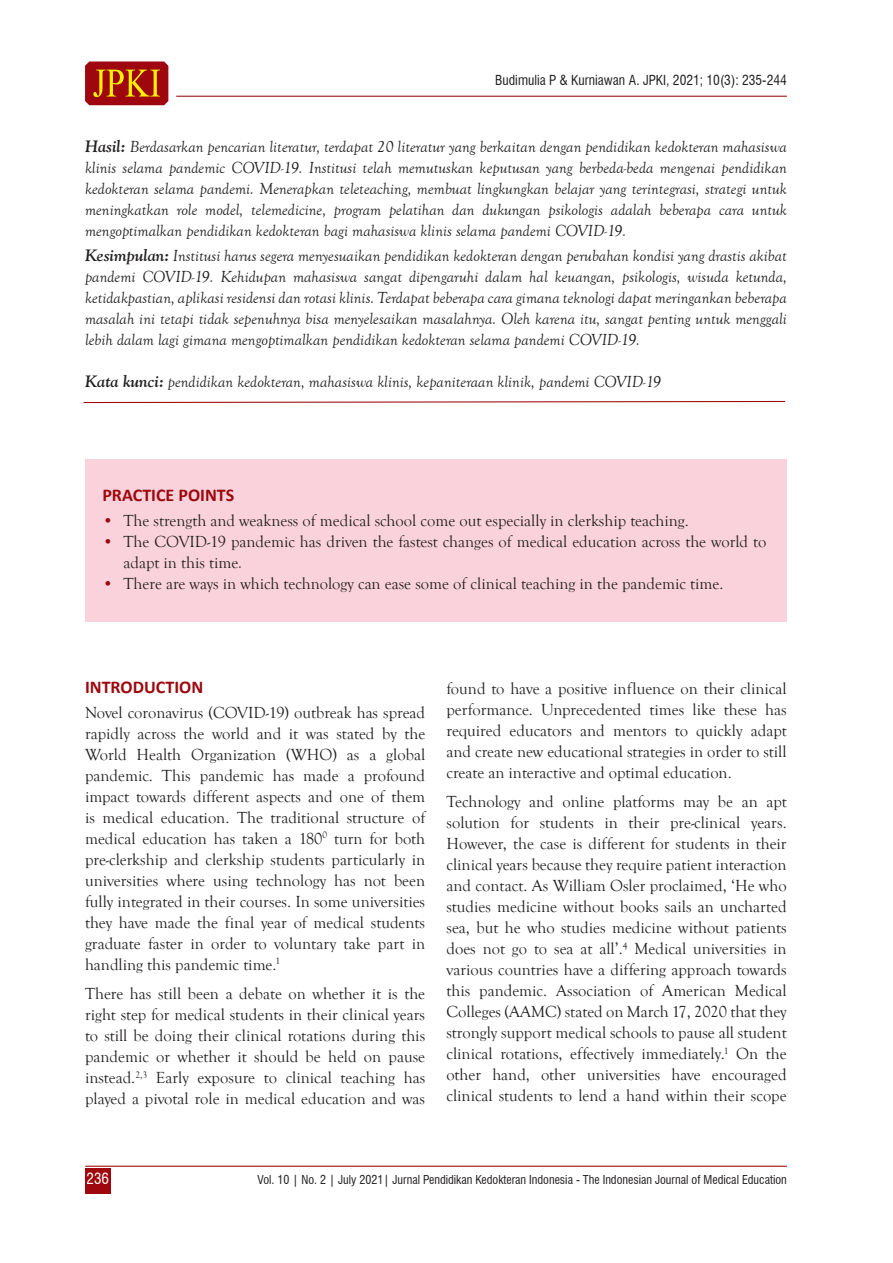
<style>
.page{position:relative;width:893px;height:1263px;background:#fff}
.page>*{position:absolute;margin:0;border:0;box-sizing:border-box;transform-origin:0 0}
.Sub_1{font:700 18px "Calibri";color:#9d070d}
.TEXT{font:16.5px/21px "Goudy Old Style T";color:#231f20;text-align:justify}
.Abstrak-2{font:italic 16.5px/21px "Goudy Old Style T";color:#231f20;text-align:justify}
.Indent-1{font:16.5px/21px "Goudy Old Style T";color:#231f20}
.t1{font:condensed 15px "Swiss 721 BT";color:#fff}
.t2{font:condensed 13.5px "Swiss 721 BT";color:#231f20}
.t3{font:condensed 12px "Swiss 721 BT";color:#231f20}
.s1{font-family:"Goudy Old Style BT";font-weight:700}
.s2{color:#9d070d}
.s3{font-style:italic}
</style>
<div class="page">
<div style="left:85px;top:1168px;width:26px;height:25px;background:#9d070d"></div>
<hr style="left:85px;top:1166px;width:702px;height:1px;background:#9d070d">
<hr style="left:176px;top:96px;width:611px;height:1px;background:#9d070d">
<svg style="left:85px;top:62px;width:83px;height:43px;background:#ad2e0c"></svg>
<div style="left:85px;top:459px;width:702px;height:163px;background:#fad2dc"></div>
<svg style="left:83px;top:400px;width:703px;height:4px"></svg>
<p class="t2" style="left:495px;top:72px;width:293px">Budimulia P &amp; Kurniawan A. JPKI, 2021; 10(3): 235-244</p>
<p class="Abstrak-2" style="left:85px;top:137px;width:703px"><span class="s1">Hasil:</span> Berdasarkan pencarian literatur, terdapat 20 literatur yang berkaitan dengan pendidikan kedokteran mahasiswa klinis selama pandemic COVID-19. Institusi telah memutuskan keputusan yang berbeda-beda mengenai pendidikan kedokteran selama pandemi. Menerapkan teleteaching, membuat lingkungkan belajar yang terintegrasi, strategi untuk meningkatkan role model, telemedicine, program pelatihan dan dukungan psikologis adalah beberapa cara untuk mengoptimalkan pendidikan kedokteran bagi mahasiswa klinis selama pandemi COVID-19.</p>
<p class="Abstrak-2" style="left:85px;top:246px;width:703px"><span class="s1">Kesimpulan:</span> Institusi harus segera menyesuaikan pendidikan kedokteran dengan perubahan kondisi yang drastis akibat pandemi COVID-19. Kehidupan mahasiswa sangat dipengaruhi dalam hal keuangan, psikologis, wisuda ketunda, ketidakpastian, aplikasi residensi dan rotasi klinis. Terdapat beberapa cara gimana teknologi dapat meringankan beberapa masalah ini tetapi tidak sepenuhnya bisa menyelesaikan masalahnya. Oleh karena itu, sangat penting untuk menggali lebih dalam lagi gimana mengoptimalkan pendidikan kedokteran selama pandemi COVID-19.</p>
<p class="Abstrak-2" style="left:85px;top:372px;width:578px"><span class="s1">Kata kunci:</span> pendidikan kedokteran, mahasiswa klinis, kepaniteraan klinik, pandemi COVID-19</p>
<p class="Sub_1" style="left:102px;top:482px;width:133px">PRACTICE POINTS</p>
<p class="Indent-1" style="left:102px;top:510px;width:588px"><span class="s2">•</span> The strength and weakness of medical school come out especially in clerkship teaching.</p>
<p class="Indent-1" style="left:124px;top:531px;width:644px;text-indent:-21px"><span class="s2">•</span> The COVID-19 pandemic has driven the fastest changes of medical education across the world to adapt in this time<span class="s3">.</span></p>
<p class="Indent-1" style="left:102px;top:573px;width:623px"><span class="s2">•</span> There are ways in which technology can ease some of clinical teaching in the pandemic time.</p>
<p class="Sub_1" style="left:85px;top:674px;width:120px">INTRODUCTION</p>
<p class="TEXT" style="left:85px;top:702px;width:342px">Novel coronavirus (COVID-19) outbreak has spread rapidly across the world and it was stated by the World Health Organization (WHO) as a global pandemic. This pandemic has made a profound impact towards different aspects and one of them is medical education. The traditional structure of medical education has taken a 180<sup>0</sup> turn for both pre-clerkship and clerkship students particularly in universities where using technology has not been fully integrated in their courses. In some universities they have made the final year of medical students graduate faster in order to voluntary take part in handling this pandemic time.<sup>1</sup></p>
<p class="TEXT" style="left:85px;top:984px;width:342px">There has still been a debate on whether it is the right step for medical students in their clinical years to still be doing their clinical rotations during this pandemic or whether it should be held on pause instead.<sup>2,3</sup> Early exposure to clinical teaching has played a pivotal role in medical education and was</p>
<p class="TEXT" style="left:446px;top:678px;width:342px">found to have a positive influence on their clinical performance. Unprecedented times like these has required educators and mentors to quickly adapt and create new educational strategies in order to still create an interactive and optimal education.</p>
<p class="TEXT" style="left:446px;top:792px;width:342px">Technology and online platforms may be an apt solution for students in their pre-clinical years.<br>However, the case is different for students in their clinical years because they require patient interaction and contact. As William Osler proclaimed, ‘He who studies medicine without books sails an uncharted sea, but he who studies medicine without patients does not go to sea at all’.<sup>4</sup> Medical universities in various countries have a differing approach towards this pandemic. Association of American Medical Colleges (AAMC) stated on March 17, 2020 that they strongly support medical schools to pause all student clinical rotations, effectively immediately.<sup>1</sup> On the other hand, other universities have encouraged clinical students to lend a hand within their scope</p>
<p class="t1" style="left:87px;top:1170px;width:24px">236</p>
<p class="t3" style="left:258px;top:1172px;width:531px">Vol. 10 | No. 2 | July 2021| Jurnal Pendidikan Kedokteran Indonesia - The Indonesian Journal of Medical Education</p>
</div>
